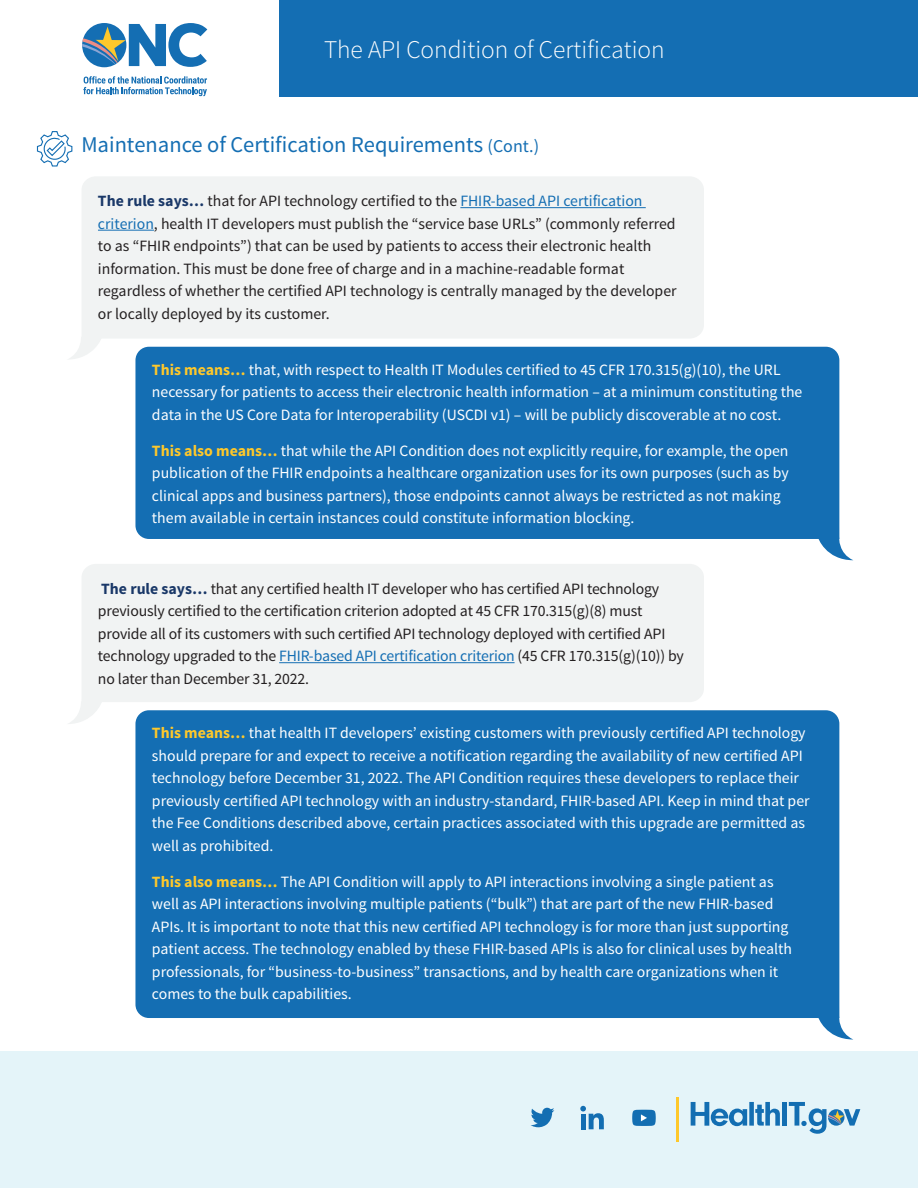
<style>
.page{position:relative;width:918px;height:1188px;background:#fff}
.page>*{position:absolute;margin:0;border:0;box-sizing:border-box;transform-origin:0 0}
.t1{font:300 25.5px "Source Sans Pro";color:#fff}
.Body_Text{font:22.5px "Source Sans Pro";color:#146eb3}
.Body_Text-2{font:15.75px/22.5px "Source Sans Pro";color:#fff}
.Body_Text-3{font:15.75px/22.5px "Source Sans Pro";letter-spacing:-.01em;color:#231f20}
.s1{font-size:18px}
.s2{font-weight:700;color:#1a3868}
.s3{color:#146eb3}
.s4{font-weight:700;color:#fec82b}
</style>
<div class="page">
<div style="left:0;top:1052px;width:918px;height:136px;background:#e4f4f9"></div>
<div style="left:279px;top:0;width:639px;height:97px;background:#146eb3"></div>
<svg style="left:83px;top:76px;width:124px;height:20px"></svg>
<svg style="left:82px;top:23px;width:125px;height:44px"></svg>
<div style="left:135px;top:347px;width:704px;height:192px;background:#146eb3"></div>
<div style="left:82px;top:177px;width:622px;height:161px;background:#f1f3f3"></div>
<hr style="left:460px;top:207px;width:186px;height:1px;background:#146eb3">
<hr style="left:98px;top:230px;width:56px;height:1px;background:#146eb3">
<div style="left:135px;top:710px;width:704px;height:308px;background:#146eb3"></div>
<div style="left:82px;top:564px;width:622px;height:138px;background:#f1f3f3"></div>
<hr style="left:279px;top:662px;width:236px;height:1px;background:#146eb3">
<svg style="left:632px;top:1110px;width:24px;height:16px"></svg>
<svg style="left:530px;top:1108px;width:24px;height:20px"></svg>
<svg style="left:580px;top:1106px;width:24px;height:23px"></svg>
<hr style="left:677px;top:1097px;width:2px;height:44px;background:#fec82b">
<svg style="left:691px;top:1102px;width:56px;height:24px"></svg>
<div style="left:749px;top:1102px;width:5px;height:24px;background:#136eb2"></div>
<svg style="left:755px;top:1102px;width:25px;height:24px"></svg>
<div style="left:782px;top:1102px;width:5px;height:24px;background:#136eb2"></div>
<svg style="left:789px;top:1102px;width:71px;height:32px"></svg>
<svg style="left:36px;top:131px;width:37px;height:36px"></svg>
<svg style="left:818px;top:538px;width:35px;height:22px"></svg>
<svg style="left:818px;top:1017px;width:35px;height:23px"></svg>
<svg style="left:69px;top:337px;width:33px;height:22px"></svg>
<svg style="left:68px;top:701px;width:34px;height:23px"></svg>
<h1 class="t1" style="left:324px;top:34px;width:342px">The API Condition of Certification</h1>
<p class="Body_Text" style="left:81px;top:131px;width:459px">Maintenance of Certification Requirements <span class="s1">(Cont.)</span></p>
<p class="Body_Text-3" style="left:98px;top:190px;width:580px"><span class="s2">The rule says…</span> that for API technology certified to the <span class="s3">FHIR-based API certification criterion</span>, health IT developers must publish the “service base URLs” (commonly referred to as “FHIR endpoints”) that can be used by patients to access their electronic health information. This must be done free of charge and in a machine-readable format regardless of whether the certified API technology is centrally managed by the developer or locally deployed by its customer.</p>
<p class="Body_Text-2" style="left:152px;top:359px;width:652px"><span class="s4">This means…</span> that, with respect to Health IT Modules certified to 45 CFR 170.315(g)(10), the URL necessary for patients to access their electronic health information – at a minimum constituting the data in the US Core Data for Interoperability (USCDI v1) – will be publicly discoverable at no cost.</p>
<p class="Body_Text-2" style="left:152px;top:440px;width:638px"><span class="s4">This also means…</span> that while the API Condition does not explicitly require, for example, the open publication of the FHIR endpoints a healthcare organization uses for its own purposes (such as by clinical apps and business partners), those endpoints cannot always be restricted as not making them available in certain instances could constitute information blocking.</p>
<p class="Body_Text-3" style="left:98px;top:577px;width:587px"><span class="s2">The rule says…</span> that any certified health IT developer who has certified API technology previously certified to the certification criterion adopted at 45 CFR 170.315(g)(8) must provide all of its customers with such certified API technology deployed with certified API technology upgraded to the <span class="s3">FHIR-based API certification criterion</span> (45 CFR 170.315(g)(10)) by no later than December 31, 2022.</p>
<p class="Body_Text-2" style="left:152px;top:722px;width:659px"><span class="s4">This means…</span> that health IT developers’ existing customers with previously certified API technology should prepare for and expect to receive a notification regarding the availability of new certified API technology before December 31, 2022. The API Condition requires these developers to replace their previously certified API technology with an industry-standard, FHIR-based API. Keep in mind that per the Fee Conditions described above, certain practices associated with this upgrade are permitted as well as prohibited.</p>
<p class="Body_Text-2" style="left:152px;top:871px;width:642px"><span class="s4">This also means…</span> The API Condition will apply to API interactions involving a single patient as well as API interactions involving multiple patients (“bulk”) that are part of the new FHIR-based APIs. It is important to note that this new certified API technology is for more than just supporting patient access. The technology enabled by these FHIR-based APIs is also for clinical uses by health professionals, for “business-to-business” transactions, and by health care organizations when it comes to the bulk capabilities.</p>
</div>
